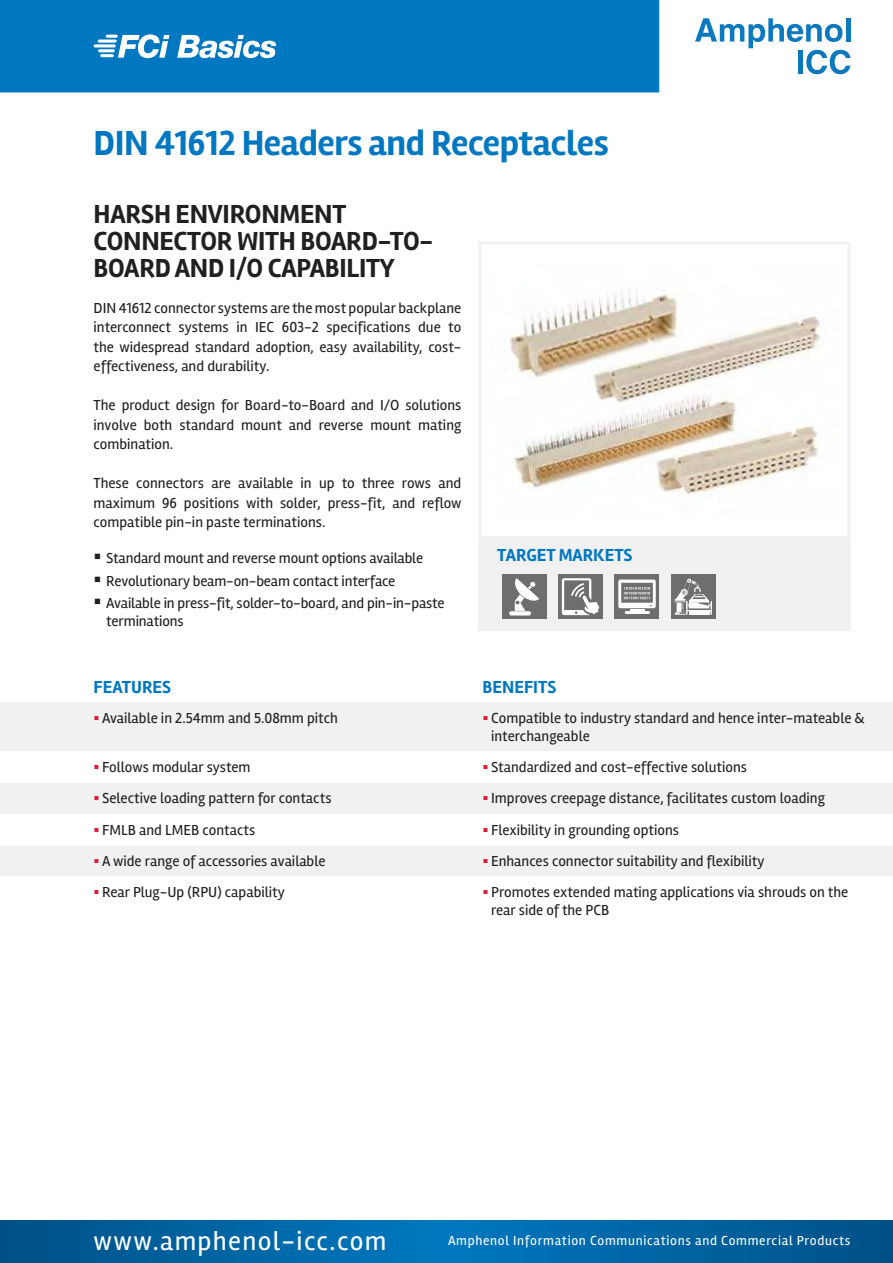
<style>
.page{position:relative;width:893px;height:1263px;background:#fff}
.page>*{position:absolute;margin:0;border:0;box-sizing:border-box;transform-origin:0 0}
.t1{font:700 36px "Rambla";letter-spacing:-.01em;color:#0078c1}
.t2{font:700 27px/27px "Rambla";letter-spacing:-.01em;color:#221f1f}
.t3{font:27px "Rambla";letter-spacing:.05em;color:#fff}
.t4{font:700 18px "Rambla";color:#0078c1}
.t5{font:15px/19.5px "Rambla";color:#221f1f;text-align:justify}
.t6{font:13.5px "Rambla";letter-spacing:.05em;color:#fff}
.s1{color:#e31836}
</style>
<div class="page">
<div style="left:0;top:0;width:659px;height:92px;background:#0078c1"></div>
<img style="left:0;top:1220px;width:893px;height:25px">
<img style="left:0;top:1245px;width:893px;height:18px">
<svg style="left:695px;top:18px;width:155px;height:56px"></svg>
<svg style="left:177px;top:35px;width:99px;height:23px"></svg>
<svg style="left:106px;top:34px;width:63px;height:24px"></svg>
<hr style="left:98px;top:40px;width:19px;height:3px;background:#fff;border-radius:2px">
<hr style="left:94px;top:44px;width:22px;height:3px;background:#fff;border-radius:2px">
<hr style="left:98px;top:49px;width:17px;height:3px;background:#fff;border-radius:2px">
<hr style="left:100px;top:54px;width:14px;height:3px;background:#fff;border-radius:2px">
<div style="left:478px;top:539px;width:372px;height:92px;background:#f1f1f2"></div>
<div style="left:502px;top:574px;width:45px;height:45px;background:#6c6e70"></div>
<svg style="left:509px;top:611px;width:22px;height:4px"></svg>
<svg style="left:514px;top:578px;width:25px;height:33px"></svg>
<div style="left:558px;top:574px;width:45px;height:45px;background:#6c6e70"></div>
<svg style="left:562px;top:578px;width:37px;height:37px"></svg>
<div style="left:0;top:702px;width:893px;height:49px;background:#f1f1f2"></div>
<svg style="left:0;top:783px;width:893px;height:93px;fill:#f1f1f2"></svg>
<div style="left:614px;top:574px;width:45px;height:45px;background:#6c6e70"></div>
<hr style="left:625px;top:611px;width:25px;height:3px;background:#fff">
<svg style="left:618px;top:579px;width:38px;height:32px"></svg>
<div style="left:671px;top:574px;width:45px;height:45px;background:#6c6e70"></div>
<svg style="left:674px;top:579px;width:38px;height:36px"></svg>
<img style="left:509px;top:290px;width:312px;height:205px">
<div style="left:478px;top:242px;width:372px;height:297px;border:3px solid #f1f1f2"></div>
<h1 class="t1" style="left:94px;top:127px;width:517px">DIN 41612 Headers and Receptacles</h1>
<h2 class="t2" style="left:94px;top:202px;width:341px">HARSH ENVIRONMENT<br>CONNECTOR WITH BOARD-TO-<br>BOARD AND I/O CAPABILITY</h2>
<p class="t5" style="left:94px;top:299px;width:369px">DIN 41612 connector systems are the most popular backplane interconnect systems in IEC 603-2 specifications due to the widespread standard adoption, easy availability, cost&shy;effectiveness, and durability.</p>
<p class="t5" style="left:94px;top:397px;width:369px">The product design for Board-to-Board and I/O solutions involve both standard mount and reverse mount mating combination.</p>
<p class="t5" style="left:94px;top:475px;width:370px">These connectors are available in up to three rows and maximum 96 positions with solder, press-fit, and reflow compatible pin-in paste terminations.</p>
<p class="t5" style="left:94px;top:550px;width:331px">▪ Standard mount and reverse mount options available</p>
<p class="t5" style="left:94px;top:572px;width:303px">▪ Revolutionary beam-on-beam contact interface</p>
<p class="t5" style="left:106px;top:595px;width:340px;line-height:18px;text-indent:-13px">▪ Available in press-fit, solder-to-board, and pin-in-paste terminations</p>
<p class="t4" style="left:497px;top:547px;width:137px">TARGET MARKETS</p>
<p class="t4" style="left:94px;top:679px;width:79px">FEATURES</p>
<p class="t4" style="left:483px;top:679px;width:75px">BENEFITS</p>
<p class="t5" style="left:94px;top:709px;width:246px"><span class="s1">▪</span> Available in 2.54mm and 5.08mm pitch</p>
<p class="t5" style="left:491px;top:710px;width:375px;line-height:18px;text-indent:-9px"><span class="s1">▪</span> Compatible to industry standard and hence inter-mateable &amp; interchangeable</p>
<p class="t5" style="left:94px;top:758px;width:159px"><span class="s1">▪</span> Follows modular system</p>
<p class="t5" style="left:483px;top:758px;width:266px"><span class="s1">▪</span> Standardized and cost-effective solutions</p>
<p class="t5" style="left:94px;top:790px;width:239px"><span class="s1">▪</span> Selective loading pattern for contacts</p>
<p class="t5" style="left:483px;top:790px;width:344px"><span class="s1">▪</span> Improves creepage distance, facilitates custom loading</p>
<p class="t5" style="left:94px;top:821px;width:163px"><span class="s1">▪</span> FMLB and LMEB contacts</p>
<p class="t5" style="left:483px;top:821px;width:198px"><span class="s1">▪</span> Flexibility in grounding options</p>
<p class="t5" style="left:94px;top:852px;width:233px"><span class="s1">▪</span> A wide range of accessories available</p>
<p class="t5" style="left:483px;top:852px;width:283px"><span class="s1">▪</span> Enhances connector suitability and flexibility</p>
<p class="t5" style="left:94px;top:884px;width:193px"><span class="s1">▪</span> Rear Plug-Up (RPU) capability</p>
<p class="t5" style="left:491px;top:884px;width:359px;line-height:18px;text-indent:-9px"><span class="s1">▪</span> Promotes extended mating applications via shrouds on the rear side of the PCB</p>
<h2 class="t3" style="left:94px;top:1230px;width:294px">www.amphenol-icc.com</h2>
<p class="t6" style="left:448px;top:1235px;width:404px">Amphenol Information Communications and Commercial Products</p>
</div>
